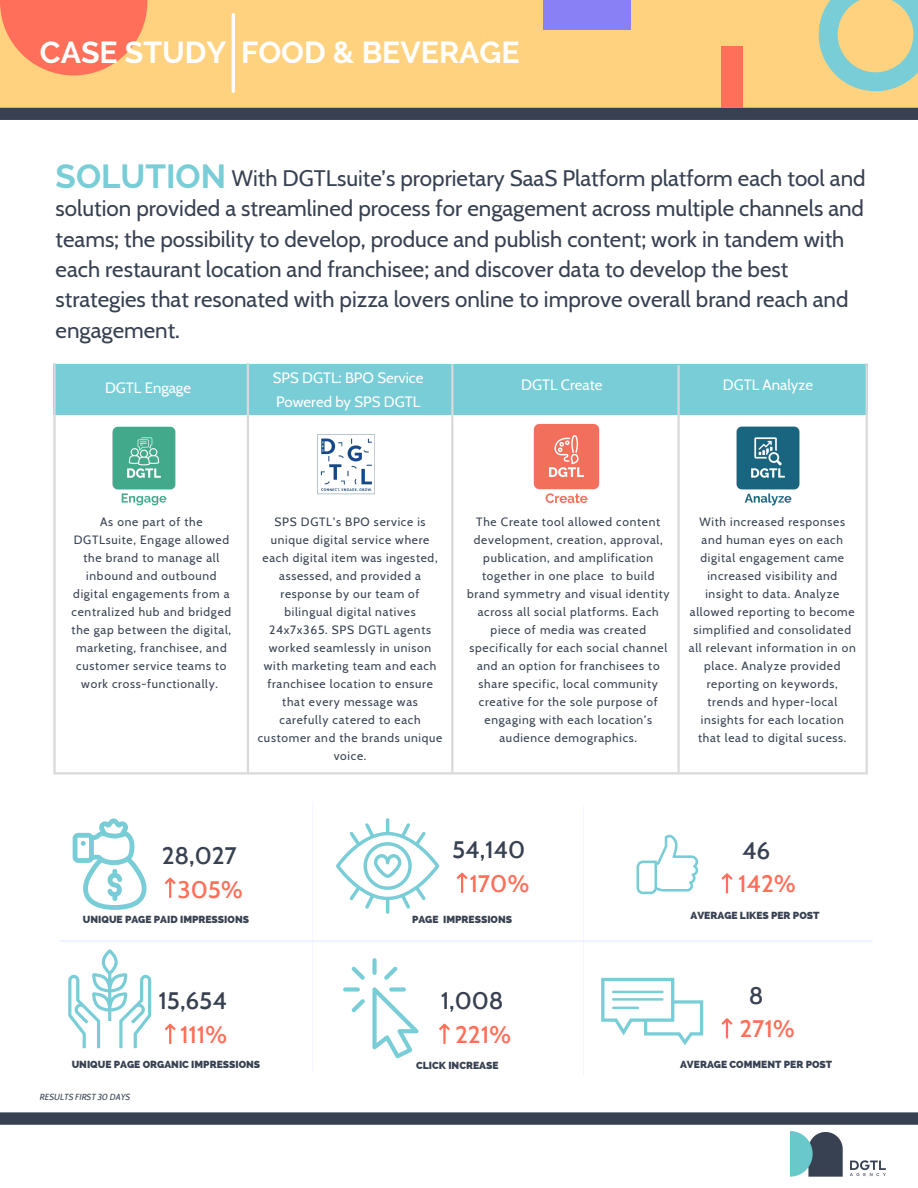
<style>
.page{position:relative;width:918px;height:1188px;background:#fff}
.page>*{position:absolute;margin:0;border:0;box-sizing:border-box;transform-origin:0 0}
.t1{font:700 33.3px "Raleway";color:#78cdd7}
.t2{font:700 30.3px "Raleway";color:#fff}
.t3{font:500 24.3px "Cabin";color:#384151}
.t4{font:500 24.3px "Cabin";color:#ff6f59}
.t5{font:22.35px/30.3px "Cabin";color:#384151}
.t6{font:15px/23.7px "Cabin";color:#fff}
.t7{font:12px/18px "Cabin";letter-spacing:.06em;color:#384151;text-align:center}
.t8{font:800 10.2px "Raleway";color:#384151}
.t9{font:italic 8.7px "Cabin";color:#384151}
</style>
<div class="page">
<div style="left:0;top:108px;width:918px;height:12px;background:#384151"></div>
<div style="left:0;top:1112px;width:918px;height:13px;background:#384151"></div>
<div style="left:53px;top:364px;width:815px;height:51px;background:#78cdd7"></div>
<hr style="left:247px;top:363px;width:2px;height:410px;background:#d9d9d9">
<hr style="left:451px;top:364px;width:2px;height:409px;background:#d9d9d9">
<hr style="left:677px;top:365px;width:3px;height:408px;background:#d9d9d9">
<img style="left:112px;top:426px;width:64px;height:80px">
<img style="left:533px;top:423px;width:67px;height:80px">
<img style="left:736px;top:426px;width:64px;height:80px">
<img style="left:317px;top:434px;width:58px;height:61px">
<hr style="left:866px;top:363px;width:2px;height:412px;background:#d9d9d9">
<hr style="left:53px;top:363px;width:3px;height:410px;background:#d9d9d9">
<hr style="left:53px;top:772px;width:813px;height:2px;background:#d9d9d9">
<svg style="left:60px;top:802px;width:813px;height:273px"></svg>
<img style="left:791px;top:1132px;width:95px;height:45px">
<div style="left:0;top:0;width:918px;height:107px;background:#ffd27f"></div>
<svg style="left:0;top:0;width:147px;height:75px"></svg>
<div style="left:543px;top:0;width:88px;height:29px;background:#8980f5"></div>
<svg style="left:819px;top:0;width:99px;height:91px"></svg>
<div style="left:722px;top:46px;width:21px;height:62px;background:#ff6f59"></div>
<hr style="left:232px;top:15px;width:3px;height:76px;background:#fff">
<p class="t2" style="left:40px;top:35px;width:481px">CASE STUDY FOOD &amp; BEVERAGE</p>
<p class="t1" style="left:56px;top:157px;width:172px">SOLUTION</p>
<p class="t5" style="left:56px;top:163px;width:812px;text-indent:176px">With DGTLsuite’s proprietary SaaS Platform platform each tool and solution provided a streamlined process for engagement across multiple channels and teams; the possibility to develop, produce and publish content; work in tandem with each restaurant location and franchisee; and discover data to develop the best strategies that resonated with pizza lovers online to improve overall brand reach and engagement.</p>
<p class="t6" style="left:105px;top:376px;width:88px">DGTL Engage</p>
<p class="t6" style="left:273px;top:366px;width:152px">SPS DGTL: BPO Service<br>Powered by SPS DGTL</p>
<p class="t6" style="left:521px;top:373px;width:83px">DGTL Create</p>
<p class="t6" style="left:723px;top:373px;width:92px">DGTL Analyze</p>
<p class="t7" style="left:72px;top:513px;width:161px">As one part of the<br>DGTLsuite, Engage allowed the brand to manage all inbound and outbound digital engagements from a centralized hub and bridged the gap between the digital, marketing, franchisee, and customer service teams to work cross-functionally.</p>
<p class="t7" style="left:258px;top:513px;width:186px">SPS DGTL’s BPO service is unique digital service where each digital item was ingested, assessed, and provided a response by our team of bilingual digital natives<br>24x7x365. SPS DGTL agents worked seamlessly in unison with marketing team and each franchisee location to ensure that every message was carefully catered to each customer and the brands unique voice.</p>
<p class="t7" style="left:467px;top:513px;width:204px">The Create tool allowed content development, creation, approval, publication, and amplification together in one place to build brand symmetry and visual identity across all social platforms. Each piece of media was created specifically for each social channel and an option for franchisees to share specific, local community creative for the sole purpose of engaging with each location’s audience demographics.</p>
<p class="t7" style="left:689px;top:513px;width:168px">With increased responses and human eyes on each digital engagement came increased visibility and insight to data. Analyze allowed reporting to become simplified and consolidated all relevant information in on place. Analyze provided reporting on keywords, trends and hyper-local insights for each location that lead to digital sucess.</p>
<p class="t3" style="left:162px;top:841px;width:77px">28,027</p>
<p class="t4" style="left:178px;top:875px;width:67px">305%</p>
<p class="t8" style="left:83px;top:914px;width:168px">UNIQUE PAGE PAID IMPRESSIONS</p>
<p class="t3" style="left:452px;top:835px;width:75px">54,140</p>
<p class="t4" style="left:470px;top:868px;width:61px">170%</p>
<p class="t8" style="left:412px;top:914px;width:102px">PAGE IMPRESSIONS</p>
<p class="t3" style="left:742px;top:835px;width:30px">46</p>
<p class="t4" style="left:738px;top:869px;width:59px">142%</p>
<p class="t8" style="left:691px;top:910px;width:131px">AVERAGE LIKES PER POST</p>
<p class="t3" style="left:159px;top:986px;width:70px">15,654</p>
<p class="t4" style="left:180px;top:1019px;width:49px">111%</p>
<p class="t3" style="left:441px;top:986px;width:64px">1,008</p>
<p class="t4" style="left:455px;top:1019px;width:58px">221%</p>
<p class="t3" style="left:749px;top:980px;width:16px">8</p>
<p class="t4" style="left:739px;top:1014px;width:57px">271%</p>
<p class="t8" style="left:72px;top:1058px;width:190px">UNIQUE PAGE ORGANIC IMPRESSIONS</p>
<p class="t8" style="left:416px;top:1060px;width:84px">CLICK INCREASE</p>
<p class="t8" style="left:680px;top:1058px;width:154px">AVERAGE COMMENT PER POST</p>
<p class="t9" style="left:40px;top:1092px;width:92px">RESULTS FIRST 30 DAYS</p>
</div>
